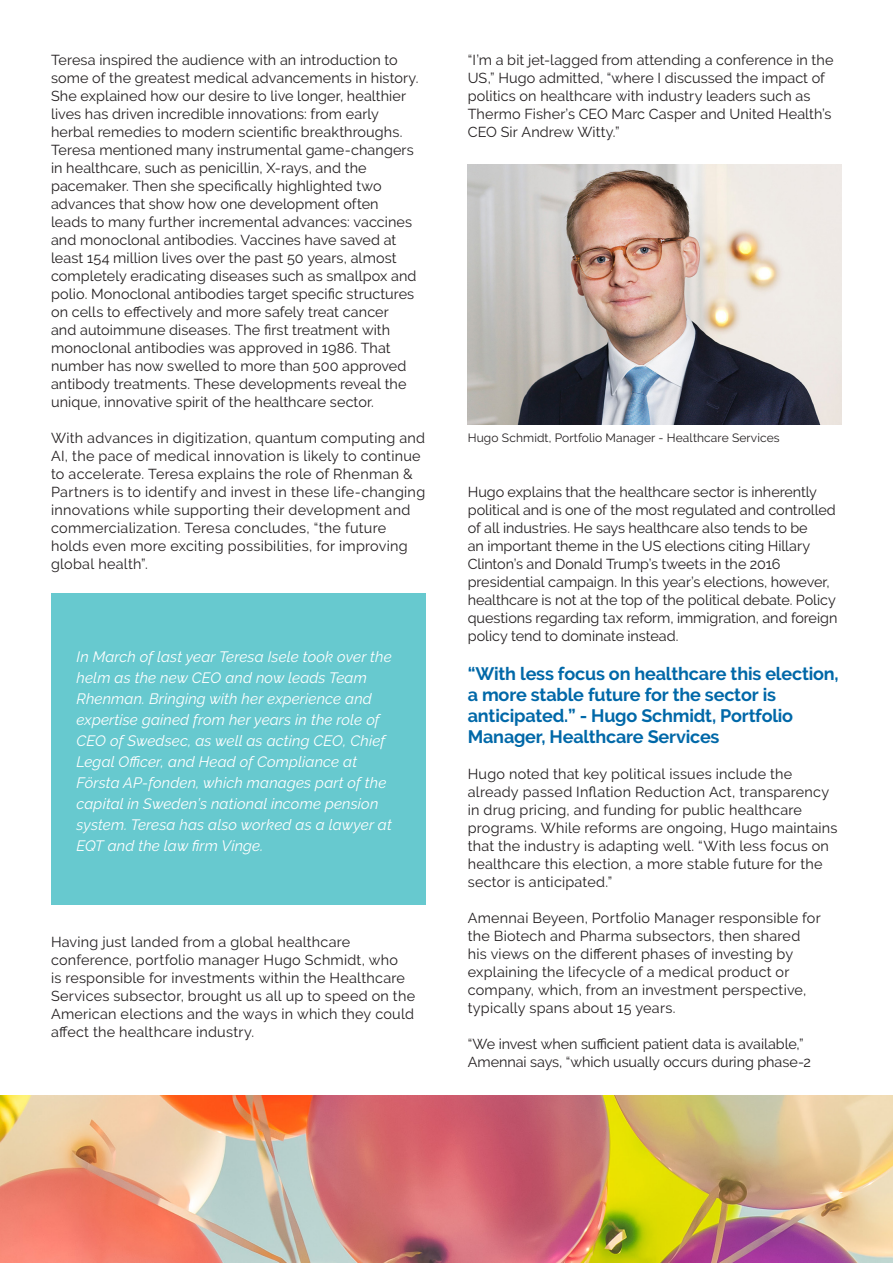
<style>
.page{position:relative;width:893px;height:1263px;background:#fff}
.page>*{position:absolute;margin:0;border:0;box-sizing:border-box;transform-origin:0 0}
.t1{font:700 18px/21px "Raleway";letter-spacing:-.01em;color:#0068a8}
.t2{font:italic 15px/21px "Raleway";letter-spacing:.01em;color:#fff}
.t3{font:14.4px/18px "Raleway";letter-spacing:.01em;color:#231f20}
.t4{font:12px "Raleway";letter-spacing:.01em;color:#231f20}
</style>
<div class="page">
<img style="left:0;top:1095px;width:893px;height:168px">
<div style="left:51px;top:593px;width:374px;height:312px;background:#67c9cf"></div>
<img style="left:468px;top:165px;width:374px;height:259px">
<p class="t3" style="left:51px;top:50px;width:369px">Teresa inspired the audience with an introduction to some of the greatest medical advancements in history.<br>She explained how our desire to live longer, healthier lives has driven incredible innovations: from early herbal remedies to modern scientific breakthroughs.<br>Teresa mentioned many instrumental game-changers in healthcare, such as penicillin, X-rays, and the pacemaker. Then she specifically highlighted two advances that show how one development often leads to many further incremental advances: vaccines and monoclonal antibodies. Vaccines have saved at least 154 million lives over the past 50 years, almost completely eradicating diseases such as smallpox and polio. Monoclonal antibodies target specific structures on cells to effectively and more safely treat cancer<br>and autoimmune diseases. The first treatment with monoclonal antibodies was approved in 1986. That number has now swelled to more than 500 approved antibody treatments. These developments reveal the unique, innovative spirit of the healthcare sector.</p>
<p class="t3" style="left:51px;top:428px;width:376px">With advances in digitization, quantum computing and AI, the pace of medical innovation is likely to continue to accelerate. Teresa explains the role of Rhenman &amp; Partners is to identify and invest in these life-changing innovations while supporting their development and commercialization. Teresa concludes, “the future holds even more exciting possibilities, for improving global health”.</p>
<p class="t2" style="left:77px;top:646px;width:317px">In March of last year Teresa Isele took over the helm as the new CEO and now leads Team Rhenman. Bringing with her experience and expertise gained from her years in the role of CEO of Swedsec, as well as acting CEO, Chief Legal Officer, and Head of Compliance at Första AP-fonden, which manages part of the capital in Sweden’s national income pension system. Teresa has also worked as a lawyer at EQT and the law firm Vinge.</p>
<p class="t3" style="left:51px;top:932px;width:366px">Having just landed from a global healthcare conference, portfolio manager Hugo Schmidt, who<br>is responsible for investments within the Healthcare Services subsector, brought us all up to speed on the American elections and the ways in which they could affect the healthcare industry.</p>
<p class="t3" style="left:468px;top:50px;width:367px">“I’m a bit jet-lagged from attending a conference in the US,” Hugo admitted, “where I discussed the impact of politics on healthcare with industry leaders such as Thermo Fisher’s CEO Marc Casper and United Health’s CEO Sir Andrew Witty.”</p>
<p class="t4" style="left:468px;top:431px;width:314px">Hugo Schmidt, Portfolio Manager - Healthcare Services</p>
<p class="t3" style="left:468px;top:482px;width:371px">Hugo explains that the healthcare sector is inherently political and is one of the most regulated and controlled of all industries. He says healthcare also tends to be<br>an important theme in the US elections citing Hillary Clinton’s and Donald Trump’s tweets in the 2016 presidential campaign. In this year’s elections, however, healthcare is not at the top of the political debate. Policy questions regarding tax reform, immigration, and foreign policy tend to dominate instead.</p>
<p class="t1" style="left:468px;top:663px;width:372px">“With less focus on healthcare this election, a more stable future for the sector is anticipated.” - Hugo Schmidt, Portfolio Manager, Healthcare Services</p>
<p class="t3" style="left:468px;top:764px;width:371px">Hugo noted that key political issues include the already passed Inflation Reduction Act, transparency in drug pricing, and funding for public healthcare programs. While reforms are ongoing, Hugo maintains that the industry is adapting well. “With less focus on healthcare this election, a more stable future for the sector is anticipated.”</p>
<p class="t3" style="left:468px;top:908px;width:355px">Amennai Beyeen, Portfolio Manager responsible for the Biotech and Pharma subsectors, then shared his views on the different phases of investing by explaining the lifecycle of a medical product or company, which, from an investment perspective, typically spans about 15 years.</p>
<p class="t3" style="left:468px;top:1034px;width:345px">“We invest when sufficient patient data is available,”<br>Amennai says, “which usually occurs during phase-2</p>
</div>
